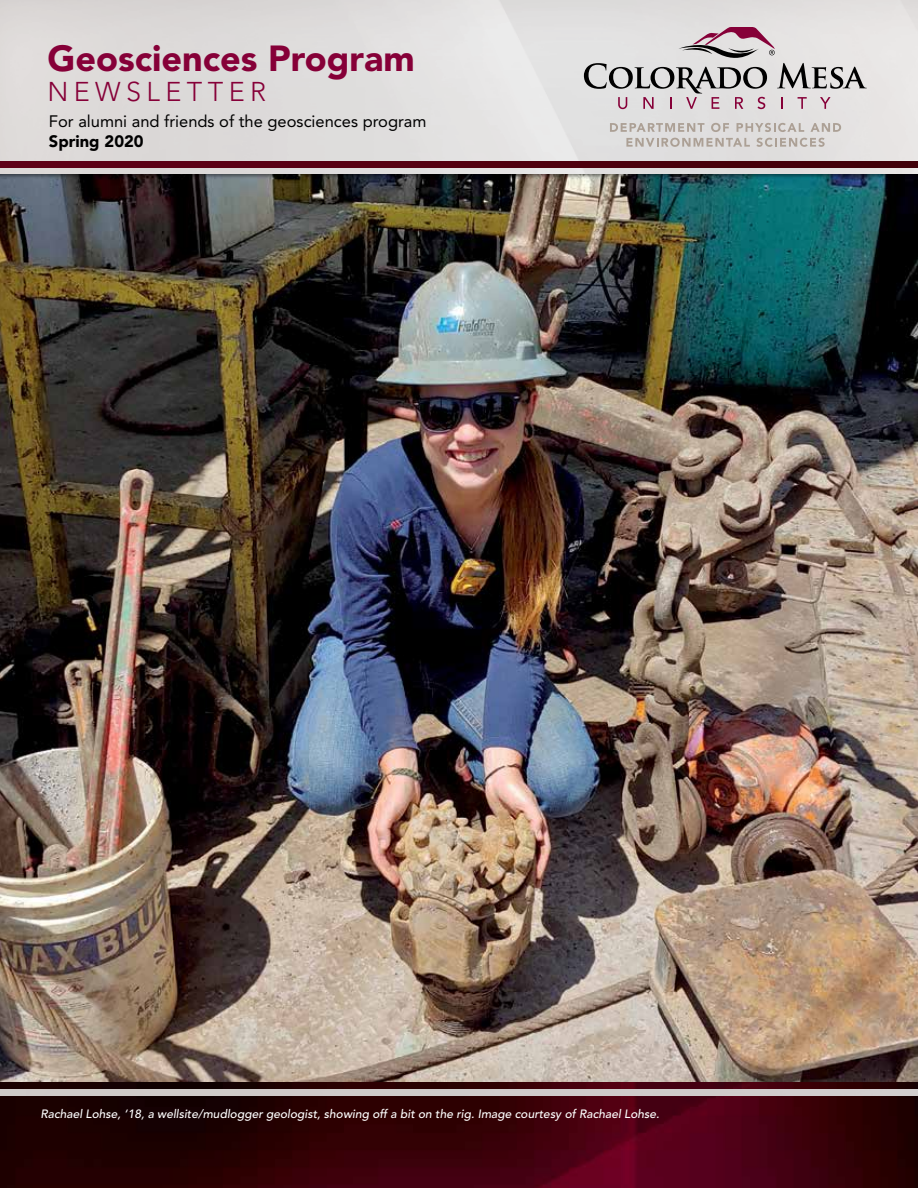
<style>
.page{position:relative;width:918px;height:1188px;background:#fff}
.page>*{position:absolute;margin:0;border:0;box-sizing:border-box;transform-origin:0 0}
.t1{font:900 36px "Avenir";color:#860038}
.t2{font:300 27px "Avenir";letter-spacing:.2em;color:#860038}
.t3{font:16.5px "Avenir";color:#000}
.t4{font:900 16.5px "Avenir";color:#000}
.t5{font:italic 500 12px "Avenir";color:#fff}
</style>
<div class="page">
<img style="left:0;top:179px;width:918px;height:1009px">
<div style="left:0;top:0;width:918px;height:179px;background:#000;opacity:.45"></div>
<img style="left:0;top:0;width:918px;height:173px">
<img style="left:0;top:161px;width:918px;height:7px">
<svg style="left:610px;top:123px;width:94px;height:9px"></svg>
<svg style="left:711px;top:123px;width:18px;height:9px"></svg>
<svg style="left:737px;top:123px;width:67px;height:9px"></svg>
<svg style="left:811px;top:123px;width:30px;height:9px"></svg>
<svg style="left:626px;top:138px;width:124px;height:9px"></svg>
<svg style="left:756px;top:138px;width:69px;height:9px"></svg>
<svg style="left:584px;top:27px;width:283px;height:82px;background:#c9c3c4"></svg>
<div style="left:0;top:1089px;width:918px;height:7px;background:#cfcbc9"></div>
<h1 class="t1" style="left:47px;top:37px;width:369px">Geosciences Program</h1>
<h2 class="t2" style="left:47px;top:76px;width:220px">NEWSLETTER</h2>
<h3 class="t3" style="left:49px;top:112px;width:379px">For alumni and friends of the geosciences program</h3>
<h3 class="t4" style="left:49px;top:131px;width:96px">Spring 2020</h3>
<p class="t5" style="left:40px;top:1107px;width:621px">Rachael Lohse, ‘18, a wellsite/mudlogger geologist, showing off a bit on the rig. Image courtesy of Rachael Lohse.</p>
</div>
